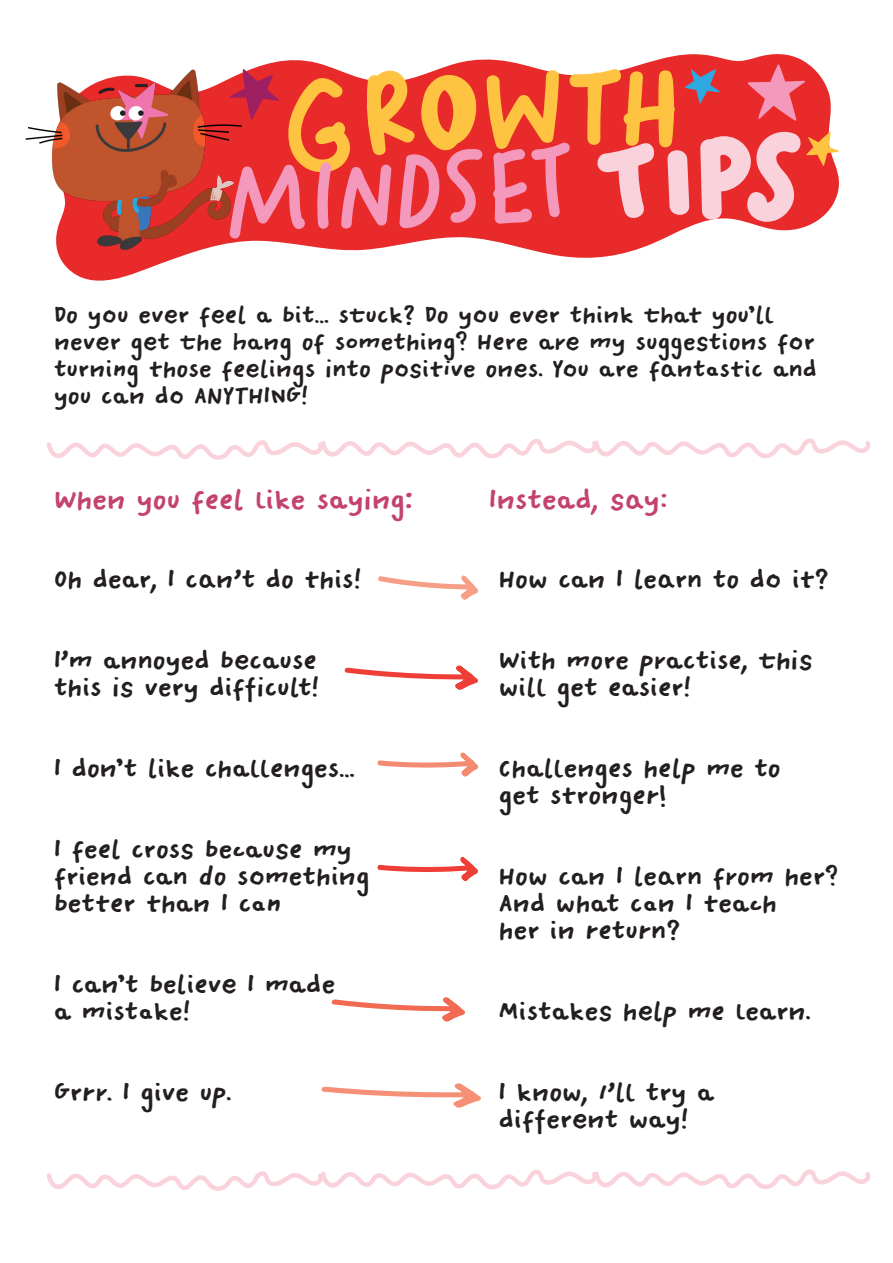
<style>
.page{position:relative;width:893px;height:1263px;background:#fff}
.page>*{position:absolute;margin:0;border:0;box-sizing:border-box;transform-origin:0 0}
.t1{font:22.5px "Mr Orange";color:#c3436e}
.t2{font:21px/27px "Mr Orange";color:#231f20}
.t3{font:19.5px/27px "Mr Orange";color:#231f20}
</style>
<div class="page">
<svg style="left:378px;top:575px;width:100px;height:25px"></svg>
<svg style="left:377px;top:752px;width:101px;height:25px"></svg>
<svg style="left:377px;top:856px;width:101px;height:25px"></svg>
<svg style="left:344px;top:665px;width:134px;height:25px"></svg>
<svg style="left:331px;top:997px;width:134px;height:25px"></svg>
<svg style="left:321px;top:1083px;width:160px;height:25px"></svg>
<svg style="left:297px;top:54px;width:511px;height:204px"></svg>
<img style="left:25px;top:60px;width:272px;height:221px">
<svg style="left:47px;top:438px;width:824px;height:22px"></svg>
<svg style="left:47px;top:1169px;width:824px;height:22px"></svg>
<svg style="left:229px;top:64px;width:610px;height:175px;background:#ed6457"></svg>
<p class="t3" style="left:54px;top:302px;width:765px">Do you ever feel a bit… stuck? Do you ever think that you’ll never get the hang of something? Here are my suggestions for turning those feelings into positive ones. You are fantastic and you can do ANYTHING!</p>
<p class="t1" style="left:54px;top:487px;width:360px">When you feel like saying:</p>
<p class="t1" style="left:489px;top:487px;width:180px">Instead, say:</p>
<p class="t2" style="left:54px;top:566px;width:309px">Oh dear, I can’t do this!</p>
<p class="t2" style="left:54px;top:647px;width:267px">I’m annoyed because this is very difficult!</p>
<p class="t2" style="left:54px;top:755px;width:302px">I don’t like challenges…</p>
<p class="t2" style="left:54px;top:836px;width:299px">I feel cross because my</p>
<p class="t2" style="left:54px;top:863px;width:317px">friend can do something</p>
<p class="t2" style="left:54px;top:890px;width:229px">better than I can</p>
<p class="t2" style="left:54px;top:971px;width:283px">I can’t believe I made</p>
<p class="t2" style="left:54px;top:998px;width:138px">a mistake!</p>
<p class="t2" style="left:54px;top:1079px;width:179px">Grrr. I give up.</p>
<p class="t2" style="left:499px;top:566px;width:331px">How can I learn to do it?</p>
<p class="t2" style="left:499px;top:647px;width:315px">With more practise, this</p>
<p class="t2" style="left:499px;top:674px;width:194px">will get easier!</p>
<p class="t2" style="left:499px;top:755px;width:283px">Challenges help me to</p>
<p class="t2" style="left:499px;top:782px;width:169px">get stronger!</p>
<p class="t2" style="left:499px;top:863px;width:340px">How can I learn from her?</p>
<p class="t2" style="left:499px;top:890px;width:280px">And what can I teach</p>
<p class="t2" style="left:499px;top:917px;width:183px">her in return?</p>
<p class="t2" style="left:499px;top:998px;width:313px">Mistakes help me learn.</p>
<p class="t2" style="left:499px;top:1079px;width:215px">I know, I’ll try a</p>
<p class="t2" style="left:499px;top:1106px;width:191px">different way!</p>
</div>
